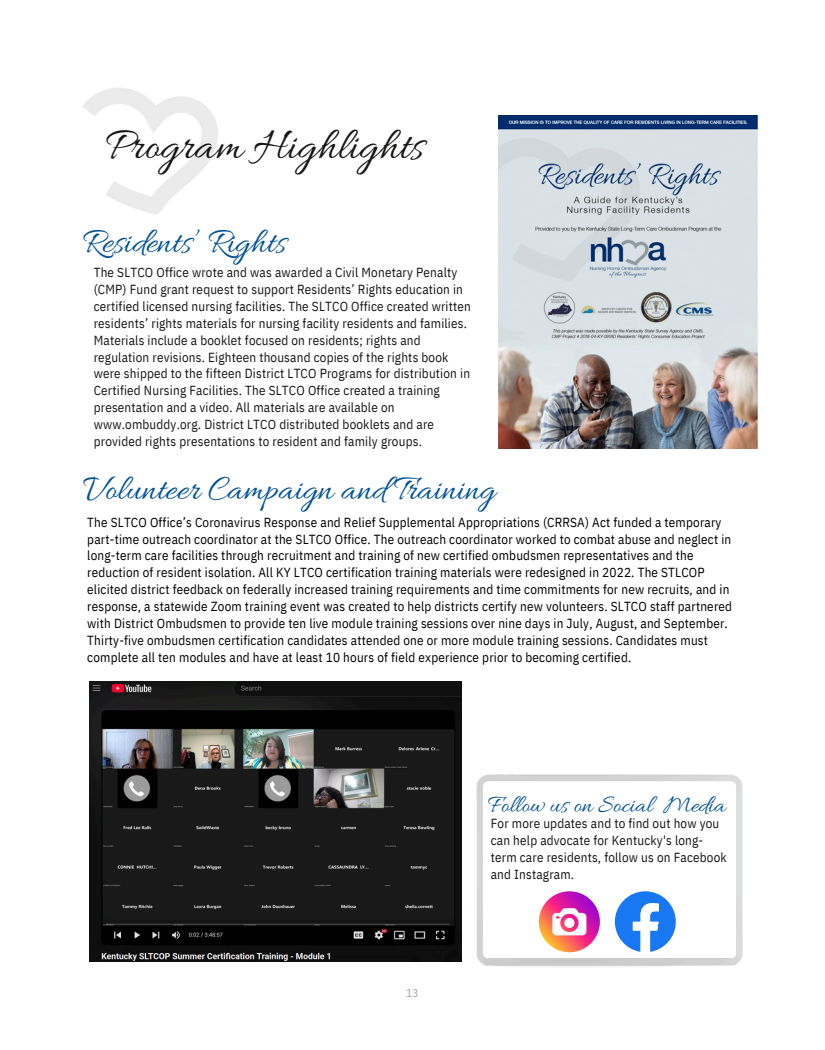
<style>
.page{position:relative;width:825px;height:1050px;background:#fff}
.page>*{position:absolute;margin:0;border:0;box-sizing:border-box;transform-origin:0 0}
.t1{font:46.25px "Allura";color:#171615}
.t2{font:36.25px "Allura";color:#005196}
.t3{font:25px "Allura";color:#005196}
.t4{font:13.12px/16.9px "IBM Plex Sans Cond";letter-spacing:.015em;color:#000}
.t5{font:13.12px/16.9px "IBM Plex Sans Cond";letter-spacing:.015em;color:#171615}
.t6{font:11.25px "IBM Plex Sans Cond";color:#a0a4a7}
</style>
<div class="page">
<img style="left:83px;top:88px;width:135px;height:126px">
<img style="left:476px;top:775px;width:266px;height:192px">
<svg style="left:615px;top:891px;width:61px;height:61px"></svg>
<svg style="left:539px;top:891px;width:61px;height:61px"></svg>
<img style="left:499px;top:115px;width:259px;height:334px">
<img style="left:90px;top:681px;width:371px;height:281px">
<p class="t1" style="left:105px;top:120px;width:320px">Program Highlights</p>
<h3 class="t2" style="left:82px;top:222px;width:205px">Residents’ Rights</h3>
<p class="t5" style="left:94px;top:264px;width:379px">The SLTCO Office wrote and was awarded a Civil Monetary Penalty (CMP) Fund grant request to support Residents’ Rights education in certified licensed nursing facilities. The SLTCO Office created written residents’ rights materials for nursing facility residents and families.<br>Materials include a booklet focused on residents; rights and regulation revisions. Eighteen thousand copies of the rights book were shipped to the fifteen District LTCO Programs for distribution in Certified Nursing Facilities. The SLTCO Office created a training presentation and a video. All materials are available on www.ombuddy.org. District LTCO distributed booklets and are provided rights presentations to resident and family groups.</p>
<h2 class="t2" style="left:83px;top:469px;width:414px">Volunteer Campaign and Training</h2>
<p class="t4" style="left:87px;top:513px;width:646px">The SLTCO Office’s Coronavirus Response and Relief Supplemental Appropriations (CRRSA) Act funded a temporary part-time outreach coordinator at the SLTCO Office. The outreach coordinator worked to combat abuse and neglect in long-term care facilities through recruitment and training of new certified ombudsmen representatives and the reduction of resident isolation. All KY LTCO certification training materials were redesigned in 2022. The STLCOP elicited district feedback on federally increased training requirements and time commitments for new recruits, and in response, a statewide Zoom training event was created to help districts certify new volunteers. SLTCO staff partnered with District Ombudsmen to provide ten live module training sessions over nine days in July, August, and September.<br>Thirty-five ombudsmen certification candidates attended one or more module training sessions. Candidates must complete all ten modules and have at least 10 hours of field experience prior to becoming certified.</p>
<p class="t6" style="left:406px;top:985px;width:14px">13</p>
<p class="t3" style="left:488px;top:791px;width:239px">Follow us on Social Media</p>
<p class="t5" style="left:491px;top:815px;width:238px">For more updates and to find out how you can help advocate for Kentucky's long&shy;term care residents, follow us on Facebook and Instagram.</p>
</div>
